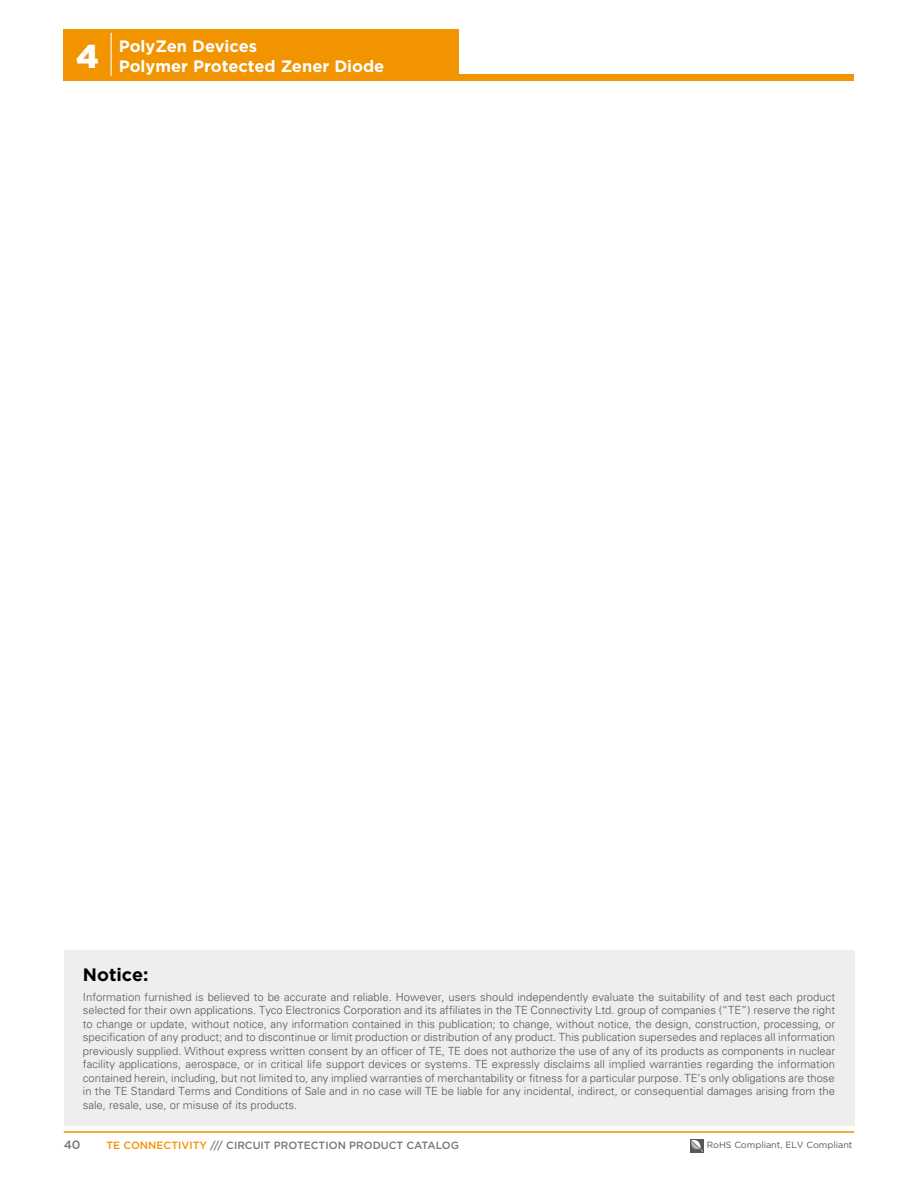
<style>
.page{position:relative;width:918px;height:1188px;background:#fff}
.page>*{position:absolute;margin:0;border:0;box-sizing:border-box;transform-origin:0 0}
.t1{font:700 18px "Gotham";color:#000}
.t2{font:700 16.5px/19.8px "Gotham";color:#fff}
.t3{font:500 12px "Gotham";color:#75757c}
.t4{font:300 11.25px/13.5px "Univers";color:#595757;text-align:justify}
.t5{font:500 10.5px "Gotham";color:#75757c}
.t6{font:9px "Gotham";color:#595757}
.s1{color:#f29300}
</style>
<div class="page">
<div style="left:64px;top:75px;width:790px;height:6px;background:#f29300"></div>
<div style="left:64px;top:30px;width:395px;height:51px;background:#f29300"></div>
<hr style="left:111px;top:33px;width:1px;height:43px;background:#fff">
<hr style="left:64px;top:1131px;width:790px;height:2px;background:#f29300">
<svg style="left:703px;top:1139px;width:1px;height:14px"></svg>
<div style="left:690px;top:1139px;width:13px;height:14px;background:#595757"></div>
<svg style="left:691px;top:1140px;width:12px;height:13px"></svg>
<div style="left:64px;top:950px;width:790px;height:176px;background:#eeeeef"></div>
<h2 class="t2" style="left:76px;top:37px;width:310px;text-indent:43px">PolyZen Devices<br><sup>4</sup> Polymer Protected Zener Diode</h2>
<h1 class="t1" style="left:83px;top:968px;width:67px">Notice:</h1>
<p class="t4" style="left:83px;top:991px;width:754px">Information furnished is believed to be accurate and reliable. However, users should independently evaluate the suitability of and test each product selected for their own applications. Tyco Electronics Corporation and its affiliates in the TE Connectivity Ltd. group of companies (“TE”) reserve the right to change or update, without notice, any information contained in this publication; to change, without notice, the design, construction, processing, or specification of any product; and to discontinue or limit production or distribution of any product. This publication supersedes and replaces all information previously supplied. Without express written consent by an officer of TE, TE does not authorize the use of any of its products as components in nuclear facility applications, aerospace, or in critical life support devices or systems. TE expressly disclaims all implied warranties regarding the information contained herein, including, but not limited to, any implied warranties of merchantability or fitness for a particular purpose. TE’s only obligations are those in the TE Standard Terms and Conditions of Sale and in no case will TE be liable for any incidental, indirect, or consequential damages arising from the sale, resale, use, or misuse of its products.</p>
<p class="t3" style="left:64px;top:1138px;width:18px">40</p>
<p class="t5" style="left:107px;top:1141px;width:354px"><span class="s1">TE CONNECTIVITY</span> /// CIRCUIT PROTECTION PRODUCT CATALOG</p>
<p class="t6" style="left:707px;top:1142px;width:147px">RoHS Compliant, ELV Compliant</p>
</div>
